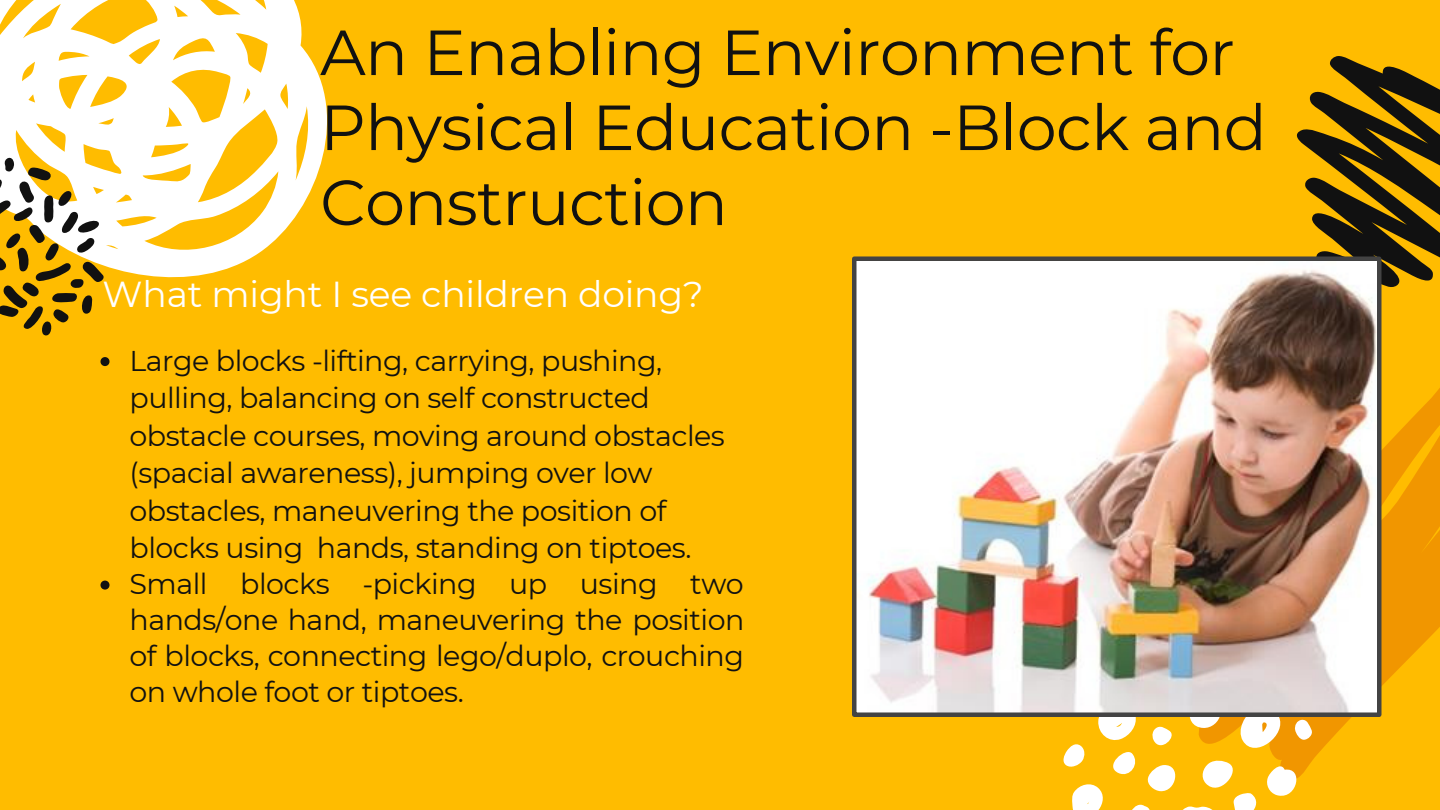
<style>
.page{position:relative;width:1440px;height:810px;background:#ffbc00}
.page>*{position:absolute;margin:0;border:0;box-sizing:border-box;transform-origin:0 0}
.t1{font:63.6px/75px "Montserrat";letter-spacing:-.01em;color:#111}
.t2{font:36px "Montserrat";letter-spacing:-.005em;color:#fff}
.t3{font:28.6px/36.8px "Montserrat";letter-spacing:-.015em;color:#111}
</style>
<div class="page">
<svg style="left:0;top:0;width:327px;height:278px;fill:#fff"></svg>
<svg style="left:0;top:153px;width:106px;height:183px"></svg>
<svg style="left:1314px;top:388px;width:126px;height:370px;fill:#f19600"></svg>
<svg style="left:1063px;top:717px;width:251px;height:93px"></svg>
<svg style="left:1293px;top:56px;width:147px;height:231px"></svg>
<img style="left:858px;top:263px;width:518px;height:448px">
<div style="left:852px;top:257px;width:530px;height:460px;border:5px solid #434343"></div>
<svg style="left:100px;top:357px;width:10px;height:9px"></svg>
<svg style="left:100px;top:581px;width:10px;height:9px"></svg>
<h1 class="t1" style="left:320px;top:15px;width:948px">An Enabling Environment for<br>Physical Education -Block and<br>Construction</h1>
<p class="t2" style="left:103px;top:272px;width:602px">What might I see children doing?</p>
<p class="t3" style="left:130px;top:342px;width:616px">Large blocks -lifting, carrying, pushing, pulling, balancing on self constructed obstacle courses, moving around obstacles (spacial awareness), jumping over low obstacles, maneuvering the position of blocks using hands, standing on tiptoes.<br>Small blocks -picking up using two hands/one hand, maneuvering the position of blocks, connecting lego/duplo, crouching on whole foot or tiptoes.</p>
</div>
